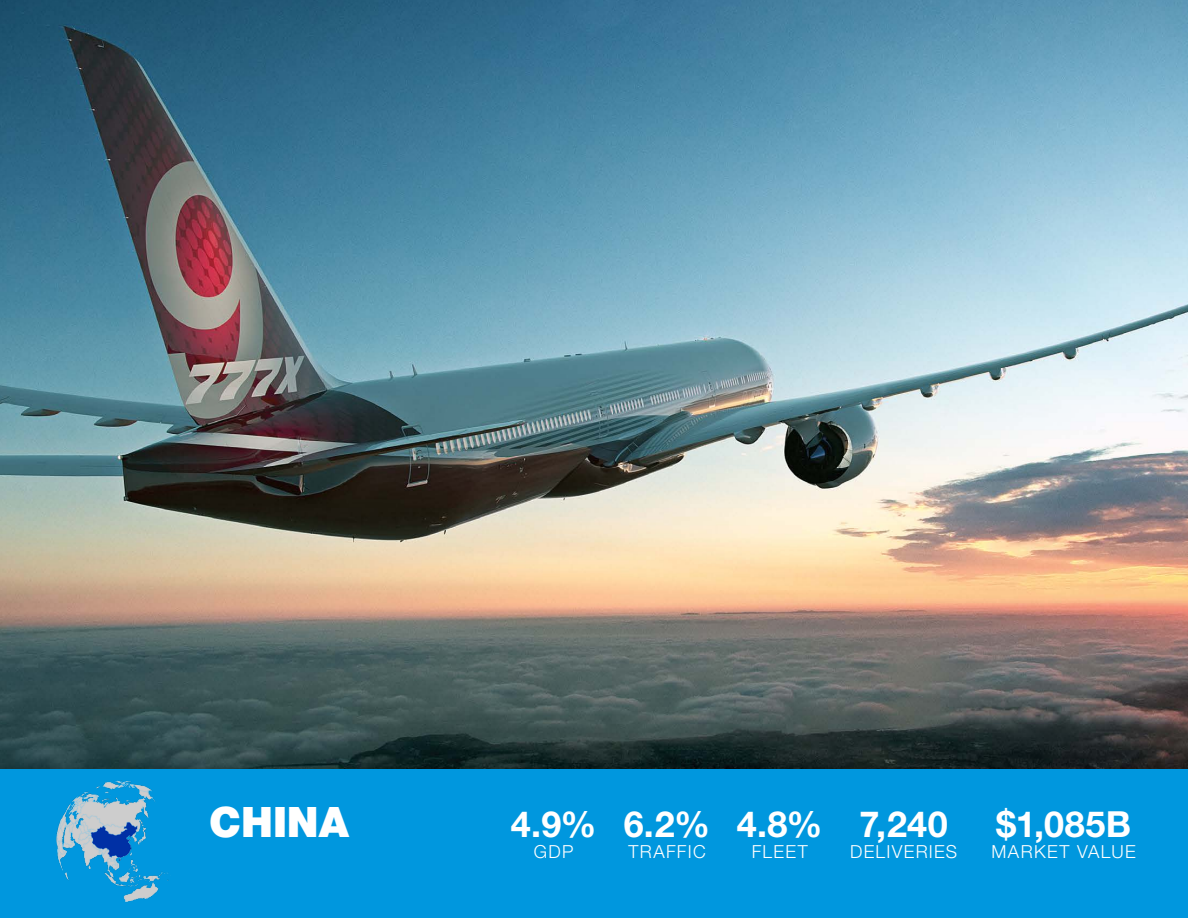
<style>
.page{position:relative;width:1188px;height:918px;background:#fff}
.page>*{position:absolute;margin:0;border:0;box-sizing:border-box;transform-origin:0 0}
.t1{font:900 42px "Helvetica Neue LT Std";color:#fff}
.t2{font:700 36px "Helvetica Neue LT Std";letter-spacing:.015em;color:#fff}
.t3{font:300 18px "Helvetica Neue LT Std";letter-spacing:.075em;color:#fff}
</style>
<div class="page">
<img style="left:0;top:0;width:1188px;height:769px">
<div style="left:0;top:769px;width:1188px;height:149px;background:#0097de"></div>
<img style="left:56px;top:780px;width:113px;height:122px">
<h1 class="t1" style="left:209px;top:797px;width:141px">CHINA</h1>
<h2 class="t2" style="left:511px;top:802px;width:87px">4.9%</h2>
<p class="t3" style="left:534px;top:841px;width:41px">GDP</p>
<h2 class="t2" style="left:624px;top:802px;width:88px">6.2%</h2>
<p class="t3" style="left:628px;top:841px;width:79px">TRAFFIC</p>
<h2 class="t2" style="left:737px;top:802px;width:87px">4.8%</h2>
<p class="t3" style="left:752px;top:841px;width:58px">FLEET</p>
<h2 class="t2" style="left:860px;top:802px;width:90px">7,240</h2>
<p class="t3" style="left:850px;top:841px;width:109px">DELIVERIES</p>
<h2 class="t2" style="left:996px;top:802px;width:136px">$1,085B</h2>
<p class="t3" style="left:992px;top:841px;width:146px">MARKET VALUE</p>
</div>
